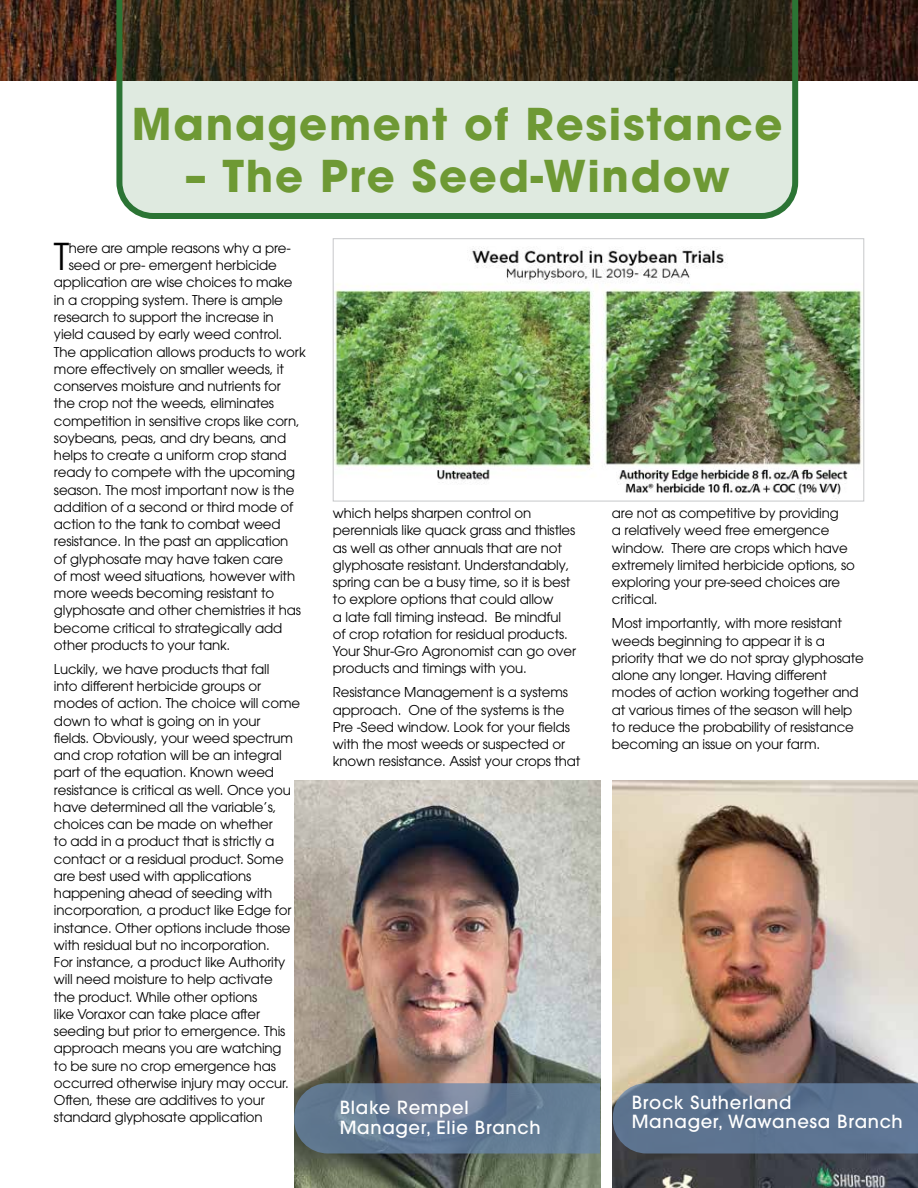
<style>
.page{position:relative;width:918px;height:1188px;background:#fff}
.page>*{position:absolute;margin:0;border:0;box-sizing:border-box;transform-origin:0 0}
.t1{font:700 43.5px "ITC Avant Garde Pro";letter-spacing:.04em;color:#6e9934}
.t2{font:36.75px "ITC Avant Garde Pro";color:#000}
.t3{font:500 18px/19.5px "ITC Avant Garde Pro";letter-spacing:.04em;color:#fff}
.t4{font:13.5px/17.2px "ITC Avant Garde Pro";letter-spacing:-.01em;color:#000}
</style>
<div class="page">
<img style="left:0;top:0;width:918px;height:81px">
<img style="left:613px;top:781px;width:305px;height:407px">
<img style="left:294px;top:781px;width:306px;height:407px">
<svg style="left:113px;top:0;width:688px;height:219px;background:#9ca090"></svg>
<img style="left:335px;top:246px;width:527px;height:253px">
<div style="left:333px;top:239px;width:531px;height:262px;border:1px solid #c7c8ca"></div>
<svg style="left:613px;top:1083px;width:305px;height:71px;background:#5e738e"></svg>
<svg style="left:294px;top:1083px;width:306px;height:71px;background:#657b92"></svg>
<h1 class="t1" style="left:132px;top:95px;width:652px">Management of Resistance</h1>
<h1 class="t1" style="left:185px;top:147px;width:546px">– The Pre Seed-Window</h1>
<h2 class="t2" style="left:54px;top:234px;width:17px">T</h2>
<p class="t4" style="left:69px;top:239px;width:224px">here are ample reasons why a pre-</p>
<p class="t4" style="left:69px;top:257px;width:209px">seed or pre- emergent herbicide</p>
<p class="t4" style="left:54px;top:274px;width:240px">application are wise choices to make</p>
<p class="t4" style="left:54px;top:291px;width:231px">in a cropping system. There is ample</p>
<p class="t4" style="left:54px;top:308px;width:221px">research to support the increase in</p>
<p class="t4" style="left:54px;top:326px;width:230px">yield caused by early weed control.</p>
<p class="t4" style="left:54px;top:343px;width:253px">The application allows products to work</p>
<p class="t4" style="left:54px;top:360px;width:231px">more effectively on smaller weeds, it</p>
<p class="t4" style="left:54px;top:377px;width:228px">conserves moisture and nutrients for</p>
<p class="t4" style="left:54px;top:395px;width:222px">the crop not the weeds, eliminates</p>
<p class="t4" style="left:54px;top:412px;width:247px">competition in sensitive crops like corn,</p>
<p class="t4" style="left:54px;top:429px;width:234px">soybeans, peas, and dry beans, and</p>
<p class="t4" style="left:54px;top:446px;width:234px">helps to create a uniform crop stand</p>
<p class="t4" style="left:54px;top:464px;width:243px">ready to compete with the upcoming</p>
<p class="t4" style="left:54px;top:481px;width:242px">season. The most important now is the</p>
<p class="t4" style="left:54px;top:498px;width:241px">addition of a second or third mode of</p>
<p class="t4" style="left:54px;top:515px;width:228px">action to the tank to combat weed</p>
<p class="t4" style="left:54px;top:533px;width:236px">resistance. In the past an application</p>
<p class="t4" style="left:54px;top:550px;width:231px">of glyphosate may have taken care</p>
<p class="t4" style="left:54px;top:567px;width:243px">of most weed situations, however with</p>
<p class="t4" style="left:54px;top:584px;width:222px">more weeds becoming resistant to</p>
<p class="t4" style="left:54px;top:602px;width:249px">glyphosate and other chemistries it has</p>
<p class="t4" style="left:54px;top:619px;width:230px">become critical to strategically add</p>
<p class="t4" style="left:54px;top:636px;width:178px">other products to your tank.</p>
<p class="t4" style="left:54px;top:660px;width:248px">Luckily, we have products that fall<br>into different herbicide groups or modes of action. The choice will come down to what is going on in your<br>fields. Obviously, your weed spectrum and crop rotation will be an integral part of the equation. Known weed resistance is critical as well. Once you have determined all the variable’s, choices can be made on whether<br>to add in a product that is strictly a contact or a residual product. Some are best used with applications happening ahead of seeding with incorporation, a product like Edge for instance. Other options include those with residual but no incorporation.<br>For instance, a product like Authority will need moisture to help activate<br>the product. While other options<br>like Voraxor can take place after seeding but prior to emergence. This approach means you are watching<br>to be sure no crop emergence has occurred otherwise injury may occur.<br>Often, these are additives to your standard glyphosate application</p>
<p class="t4" style="left:333px;top:504px;width:245px">which helps sharpen control on perennials like quack grass and thistles as well as other annuals that are not glyphosate resistant. Understandably, spring can be a busy time, so it is best to explore options that could allow<br>a late fall timing instead. Be mindful of crop rotation for residual products.<br>Your Shur-Gro Agronomist can go over products and timings with you.</p>
<p class="t4" style="left:333px;top:684px;width:249px">Resistance Management is a systems approach. One of the systems is the Pre -Seed window. Look for your fields with the most weeds or suspected or known resistance. Assist your crops that</p>
<h3 class="t3" style="left:340px;top:1098px;width:202px">Blake Rempel<br>Manager, Elie Branch</h3>
<p class="t4" style="left:612px;top:504px;width:244px">are not as competitive by providing<br>a relatively weed free emergence window. There are crops which have extremely limited herbicide options, so exploring your pre-seed choices are critical.</p>
<p class="t4" style="left:612px;top:615px;width:254px">Most importantly, with more resistant weeds beginning to appear it is a priority that we do not spray glyphosate alone any longer. Having different modes of action working together and at various times of the season will help to reduce the probability of resistance becoming an issue on your farm.</p>
<h3 class="t3" style="left:632px;top:1093px;width:272px">Brock Sutherland<br>Manager, Wawanesa Branch</h3>
</div>
